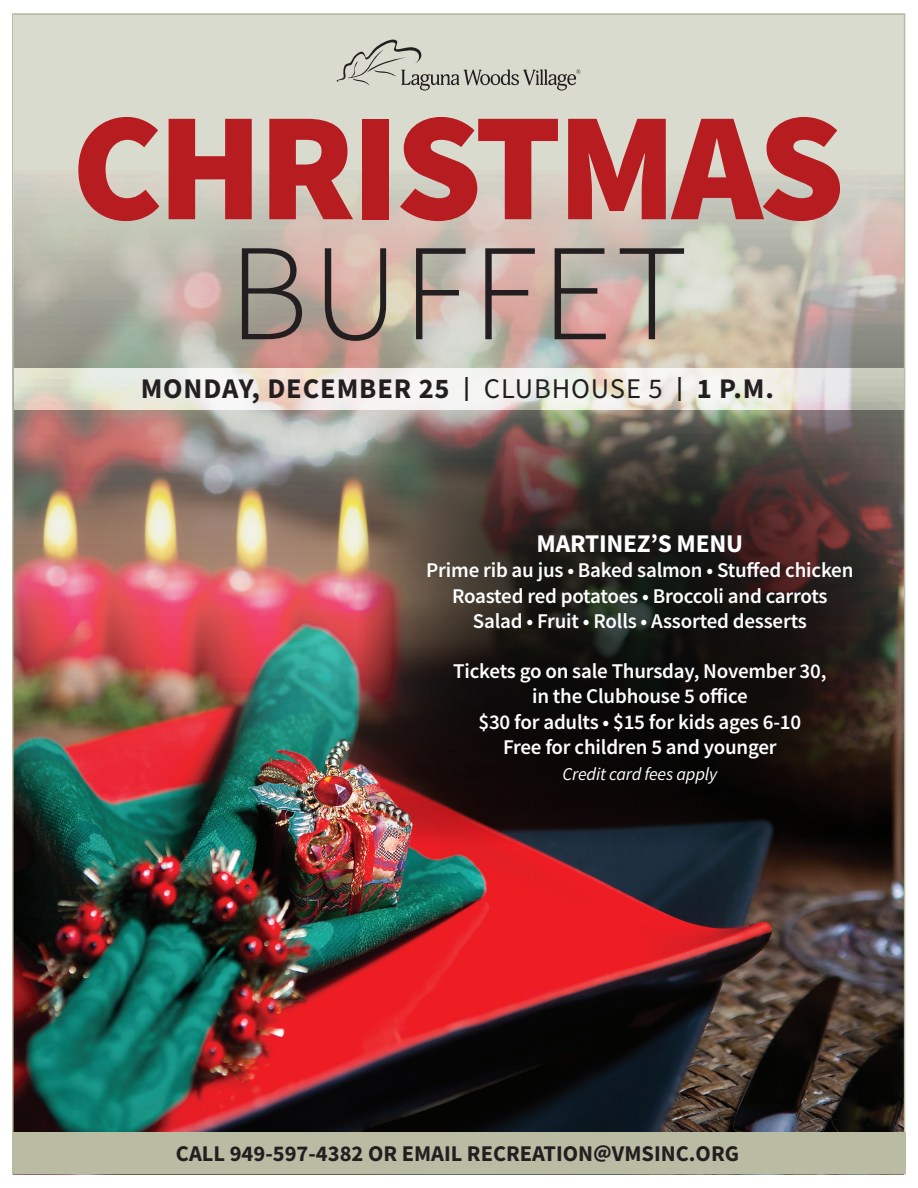
<style>
.page{position:relative;width:918px;height:1188px;background:#fff}
.page>*{position:absolute;margin:0;border:0;box-sizing:border-box;transform-origin:0 0}
.t1{font:900 154.5px "Source Sans Pro";letter-spacing:-.03em;color:#b61c20}
.t2{font:300 138px "Source Sans Pro";letter-spacing:.025em;color:#231f20}
.t3{font:700 28.5px "Source Sans Pro";letter-spacing:.03em;color:#231f20}
.t4{font:700 25.5px "Source Sans Pro";letter-spacing:-.01em;color:#fff}
.t5{font:700 22.5px "Source Sans Pro";color:#231f20}
.t6{font:600 21px "Source Sans Pro";letter-spacing:-.01em;color:#fff}
.t7{font:italic 18px "Source Sans Pro";letter-spacing:-.01em;color:#fff}
.s1{font-size:24px}
.s2{font-weight:400}
</style>
<div class="page">
<img style="left:15px;top:687px;width:887px;height:445px">
<img style="left:15px;top:17px;width:887px;height:670px">
<svg style="left:337px;top:40px;width:244px;height:51px;background:#c7c8bd"></svg>
<div style="left:12px;top:1132px;width:893px;height:42px;background:#b9bba2"></div>
<img style="left:359px;top:396px;width:544px;height:441px;border-radius:18px">
<svg style="left:15px;top:368px;width:887px;height:42px"></svg>
<p class="t1" style="left:72px;top:61px;width:775px">CHRISTMAS</p>
<p class="t2" style="left:229px;top:209px;width:461px">BUFFET</p>
<p class="t3" style="left:141px;top:369px;width:635px">MONDAY, DECEMBER 25 <span class="s1">|</span> <span class="s2">CLUBHOUSE 5</span> <span class="s1">|</span> 1 P.M.</p>
<p class="t4" style="left:537px;top:526px;width:208px">MARTINEZ’S MENU</p>
<p class="t6" style="left:426px;top:556px;width:429px">Prime rib au jus • Baked salmon • Stuffed chicken</p>
<p class="t6" style="left:452px;top:582px;width:377px">Roasted red potatoes • Broccoli and carrots</p>
<p class="t6" style="left:473px;top:607px;width:335px">Salad • Fruit • Rolls • Assorted desserts</p>
<p class="t6" style="left:453px;top:657px;width:375px">Tickets go on sale Thursday, November 30,</p>
<p class="t6" style="left:532px;top:682px;width:217px">in the Clubhouse 5 office</p>
<p class="t6" style="left:479px;top:708px;width:324px">$30 for adults • $15 for kids ages 6-10</p>
<p class="t6" style="left:503px;top:733px;width:275px">Free for children 5 and younger</p>
<p class="t7" style="left:563px;top:762px;width:156px">Credit card fees apply</p>
<p class="t5" style="left:176px;top:1139px;width:565px">CALL 949-597-4382 OR EMAIL RECREATION@VMSINC.ORG</p>
</div>
